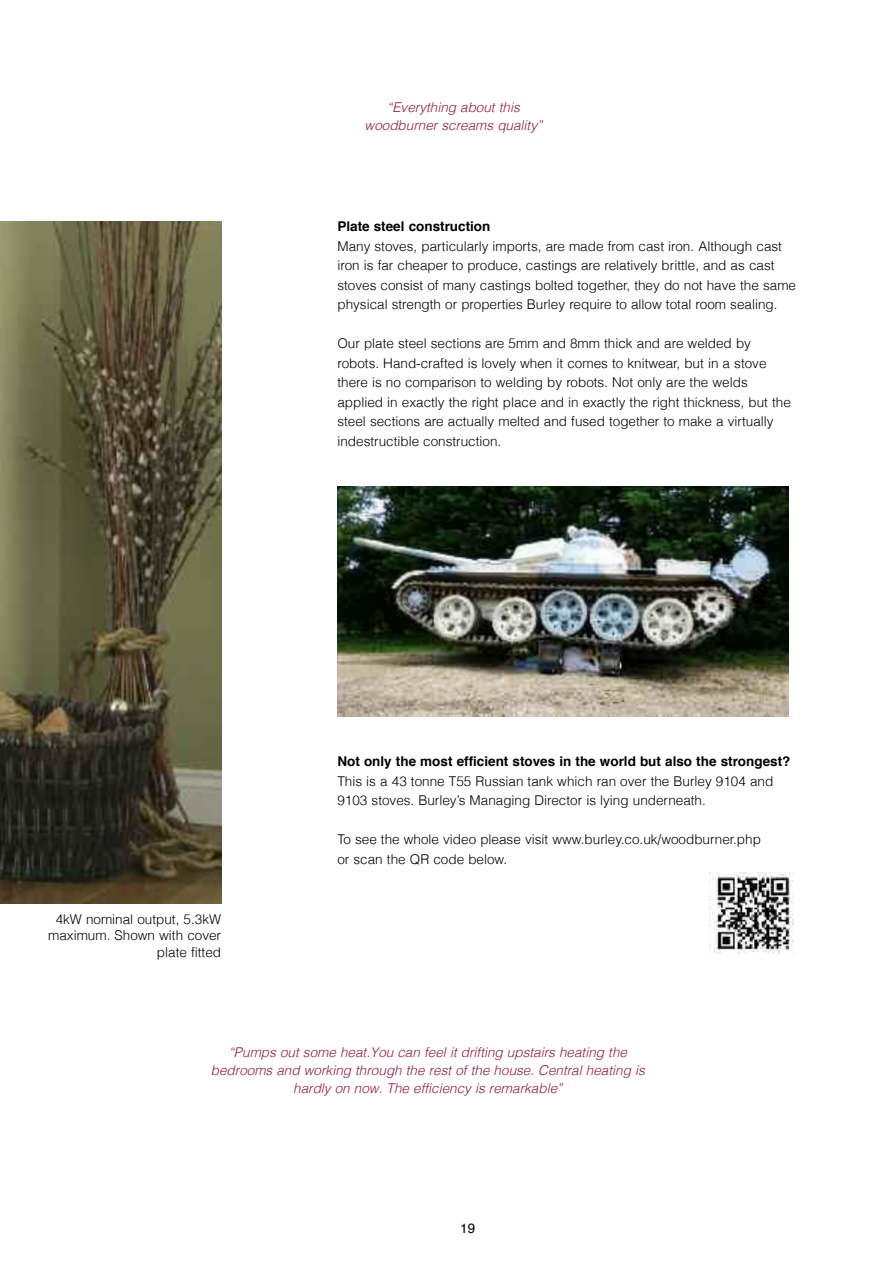
<style>
.page{position:relative;width:893px;height:1263px;background:#fff}
.page>*{position:absolute;margin:0;border:0;box-sizing:border-box;transform-origin:0 0}
.t1{font:300 13.5px/19.5px "Helvetica";color:#000}
.t2{font:italic 300 13.5px/18px "Helvetica";color:#951944;text-align:center}
.t3{font:700 13.5px "Helvetica";color:#000}
.t4{font:13.5px "Helvetica";color:#000}
</style>
<div class="page">
<img style="left:337px;top:487px;width:451px;height:229px">
<img style="left:710px;top:872px;width:84px;height:81px">
<img style="left:0;top:221px;width:221px;height:682px">
<p class="t2" style="left:365px;top:99px;width:182px">“Everything about this woodburner screams quality”</p>
<p class="t3" style="left:337px;top:221px;width:154px">Plate steel construction</p>
<p class="t1" style="left:337px;top:237px;width:460px">many stoves, particularly imports, are made from cast iron. Although cast iron is far cheaper to produce, castings are relatively brittle, and as cast stoves consist of many castings bolted together, they do not have the same physical strength or properties Burley require to allow total room sealing.</p>
<p class="t1" style="left:337px;top:335px;width:455px">Our plate steel sections are 5mm and 8mm thick and are welded by robots. Hand-crafted is lovely when it comes to knitwear, but in a stove there is no comparison to welding by robots. Not only are the welds applied in exactly the right place and in exactly the right thickness, but the steel sections are actually melted and fused together to make a virtually indestructible construction.</p>
<p class="t1" style="left:48px;top:912px;width:174px;line-height:16.5px;text-align:right">4kW nominal output, 5.3kW maximum. Shown with cover plate fitted</p>
<p class="t3" style="left:337px;top:756px;width:454px">not only the most efficient stoves in the world but also the strongest?</p>
<p class="t1" style="left:337px;top:772px;width:437px">this is a 43 tonne t55 Russian tank which ran over the Burley 9104 and<br>9103 stoves. Burley’s managing Director is lying underneath.</p>
<p class="t1" style="left:337px;top:831px;width:425px">to see the whole video please visit www.burley.co.uk/woodburner.php or scan the QR code below.</p>
<p class="t2" style="left:211px;top:1045px;width:438px">“Pumps out some heat.You can feel it drifting upstairs heating the bedrooms and working through the rest of the house. Central heating is hardly on now. the efficiency is remarkable”</p>
<p class="t4" style="left:460px;top:1222px;width:17px">19</p>
</div>
